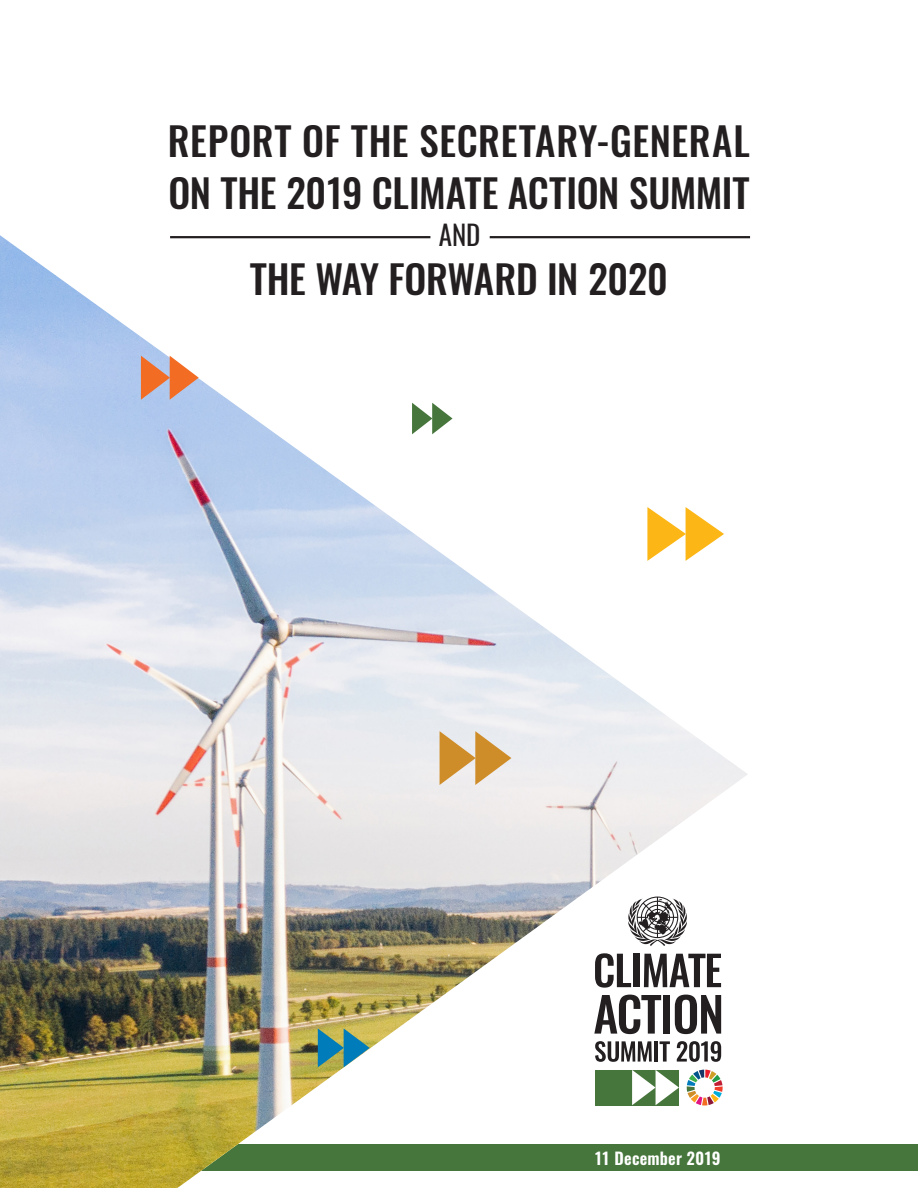
<style>
.page{position:relative;width:918px;height:1188px;background:#fff}
.page>*{position:absolute;margin:0;border:0;box-sizing:border-box;transform-origin:0 0}
.t1{font:500 39px/85.5px "Oswald";letter-spacing:.005em;color:#231f20;text-align:center}
.t2{font:27px "Oswald";color:#231f20}
.BODY_BASIC{font:600 16.5px "Oswald";letter-spacing:.01em;color:#fff}
</style>
<div class="page">
<div style="left:146px;top:1144px;width:772px;height:26px;background:#46763b"></div>
<img style="left:0;top:235px;width:748px;height:953px">
<svg style="left:628px;top:897px;width:59px;height:49px"></svg>
<svg style="left:687px;top:1070px;width:36px;height:36px"></svg>
<div style="left:595px;top:1070px;width:84px;height:35px;background:#46763b"></div>
<svg style="left:632px;top:1070px;width:47px;height:35px"></svg>
<svg style="left:595px;top:953px;width:36px;height:35px"></svg>
<div style="left:634px;top:954px;width:6px;height:33px;background:#231f20"></div>
<svg style="left:644px;top:954px;width:77px;height:33px"></svg>
<svg style="left:594px;top:995px;width:67px;height:39px"></svg>
<div style="left:663px;top:995px;width:7px;height:39px;background:#231f20"></div>
<svg style="left:675px;top:995px;width:46px;height:39px"></svg>
<svg style="left:595px;top:1041px;width:57px;height:21px"></svg>
<hr style="left:654px;top:1041px;width:4px;height:21px;background:#231f20">
<svg style="left:660px;top:1041px;width:10px;height:21px"></svg>
<svg style="left:677px;top:1041px;width:44px;height:21px"></svg>
<svg style="left:440px;top:731px;width:71px;height:54px;background:#ddbc8b"></svg>
<svg style="left:141px;top:356px;width:58px;height:44px;background:#daa08a"></svg>
<svg style="left:647px;top:507px;width:77px;height:54px"></svg>
<svg style="left:318px;top:1028px;width:52px;height:39px;background:#6aa29a"></svg>
<svg style="left:412px;top:403px;width:41px;height:31px"></svg>
<hr style="left:170px;top:236px;width:260px;height:2px;background:#231f20">
<hr style="left:490px;top:236px;width:260px;height:2px;background:#231f20">
<p class="t1" style="left:168px;top:100px;width:583px">REPORT OF THE SECRETARY-GENERAL</p>
<p class="t1" style="left:168px;top:153px;width:582px">ON THE 2019 CLIMATE ACTION SUMMIT<br>THE WAY FORWARD IN 2020</p>
<p class="t2" style="left:439px;top:217px;width:43px">AND</p>
<p class="BODY_BASIC" style="left:594px;top:1147px;width:128px">11 December 2019</p>
</div>
